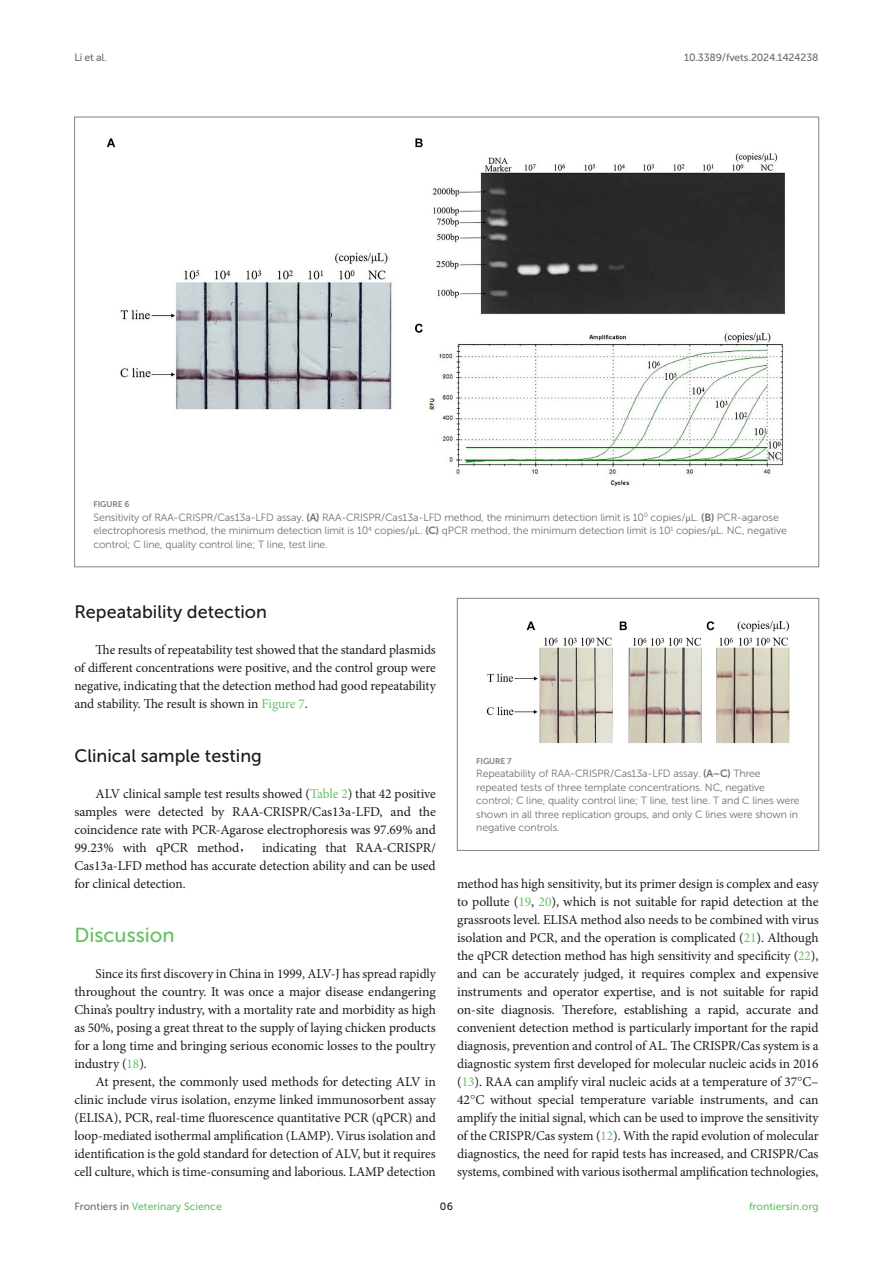
<style>
.page{position:relative;width:893px;height:1263px;background:#fff}
.page>*{position:absolute;margin:0;border:0;box-sizing:border-box;transform-origin:0 0}
.HEAD_1{font:20.25px "Museo Sans 500";color:#65c161}
.HEAD_2{font:18px "Museo Sans 500";color:#1b1c1b}
.TEXT{font:13.5px/18px "Minion Pro";letter-spacing:-.005em;color:#1b1c1b;text-align:justify}
.TEXT_FLUSH{font:13.5px/18px "Minion Pro";letter-spacing:-.005em;color:#1b1c1b;text-align:justify}
.FIG_LEG{font:10.5px/13.5px "Museo Sans 300";letter-spacing:-.01em;color:#706f70}
.t1{font:10.5px "Museo Sans 500";color:#65c161}
.t2{font:10.5px "Museo Sans 500";letter-spacing:-.015em;color:#706f70}
.t3{font:10.5px "Museo Sans 500";color:#1b1c1b}
.FIG_HD{font:8.25px "Museo Sans 700";letter-spacing:-.01em;color:#7e7f7f}
.s1{font-family:"Museo Sans 700"}
.s2{font-family:"STIX General"}
.s3{color:#65c161}
.s4{font-family:"Sim Sun"}
.s5{font-family:"STIX"}
.s6{color:#706f70}
</style>
<div class="page">
<img style="left:106px;top:138px;width:679px;height:349px">
<img style="left:486px;top:620px;width:304px;height:124px">
<div style="left:457px;top:598px;width:362px;height:252px;border:1px solid #808285"></div>
<p class="t2" style="left:74px;top:51px;width:34px">Li et al.</p>
<p class="t2" style="left:684px;top:51px;width:136px">10.3389/fvets.2024.1424238</p>
<p class="FIG_HD" style="left:94px;top:500px;width:37px">FIGURE 6</p>
<p class="FIG_LEG" style="left:94px;top:511px;width:695px">Sensitivity of RAA-CRISPR/Cas13a-LFD assay. <span class="s1">(A)</span> RAA-CRISPR/Cas13a-LFD method, the minimum detection limit is 10<sup>0</sup> copies/<span class="s2">μ</span>L. <span class="s1">(B)</span> PCR-agarose electrophoresis method, the minimum detection limit is 10<sup>4</sup> copies/<span class="s2">μ</span>L. <span class="s1">(C)</span> qPCR method, the minimum detection limit is 10<sup>1</sup> copies/<span class="s2">μ</span>L. NC, negative control; C line, quality control line; T line, test line.</p>
<p class="HEAD_2" style="left:74px;top:602px;width:194px">Repeatability detection</p>
<p class="TEXT_FLUSH" style="left:74px;top:641px;width:363px;text-indent:21px">The results of repeatability test showed that the standard plasmids of different concentrations were positive, and the control group were negative, indicating that the detection method had good repeatability and stability. The result is shown in <span class="s3">Figure 7</span>.</p>
<p class="HEAD_2" style="left:74px;top:746px;width:189px">Clinical sample testing</p>
<p class="TEXT_FLUSH" style="left:74px;top:785px;width:363px;text-indent:21px">ALV clinical sample test results showed (<span class="s3">Table 2</span>) that 42 positive samples were detected by RAA-CRISPR/Cas13a-LFD, and the coincidence rate with PCR-Agarose electrophoresis was 97.69% and 99.23% with qPCR method<span class="s4">，</span> indicating that RAA-CRISPR/ Cas13a-LFD method has accurate detection ability and can be used for clinical detection.</p>
<p class="HEAD_1" style="left:74px;top:924px;width:102px">Discussion</p>
<p class="TEXT_FLUSH" style="left:74px;top:965px;width:363px;text-indent:21px">Since its first discovery in China in 1999, ALV-J has spread rapidly throughout the country. It was once a major disease endangering China’s poultry industry, with a mortality rate and morbidity as high as 50%, posing a great threat to the supply of laying chicken products for a long time and bringing serious economic losses to the poultry industry (<span class="s3">18</span>).</p>
<p class="TEXT" style="left:74px;top:1073px;width:363px;text-indent:21px">At present, the commonly used methods for detecting ALV in clinic include virus isolation, enzyme linked immunosorbent assay (ELISA), PCR, real-time fluorescence quantitative PCR (qPCR) and loop-mediated isothermal amplification (LAMP). Virus isolation and identification is the gold standard for detection of ALV, but it requires cell culture, which is time-consuming and laborious. LAMP detection</p>
<p class="FIG_HD" style="left:476px;top:756px;width:37px">FIGURE 7</p>
<p class="FIG_LEG" style="left:476px;top:767px;width:325px">Repeatability of RAA-CRISPR/Cas13a-LFD assay. <span class="s1">(A–C)</span> Three repeated tests of three template concentrations. NC, negative control; C line, quality control line; T line, test line. T and C lines were shown in all three replication groups, and only C lines were shown in negative controls.</p>
<p class="TEXT" style="left:457px;top:875px;width:363px">method has high sensitivity, but its primer design is complex and easy to pollute (<span class="s3">19</span>, <span class="s3">20</span>), which is not suitable for rapid detection at the grassroots level. ELISA method also needs to be combined with virus isolation and PCR, and the operation is complicated (<span class="s3">21</span>). Although the qPCR detection method has high sensitivity and specificity (<span class="s3">22</span>), and can be accurately judged, it requires complex and expensive instruments and operator expertise, and is not suitable for rapid on-site diagnosis. Therefore, establishing a rapid, accurate and convenient detection method is particularly important for the rapid diagnosis, prevention and control of AL. The CRISPR/Cas system is a diagnostic system first developed for molecular nucleic acids in 2016 (<span class="s3">13</span>). RAA can amplify viral nucleic acids at a temperature of 37<span class="s5">°</span>C– 42<span class="s5">°</span>C without special temperature variable instruments, and can amplify the initial signal, which can be used to improve the sensitivity of the CRISPR/Cas system (<span class="s3">12</span>). With the rapid evolution of molecular diagnostics, the need for rapid tests has increased, and CRISPR/Cas systems, combined with various isothermal amplification technologies,</p>
<p class="t1" style="left:74px;top:1200px;width:149px"><span class="s6">Frontiers in</span> Veterinary Science</p>
<p class="t3" style="left:440px;top:1200px;width:15px">06</p>
<p class="t1" style="left:749px;top:1200px;width:71px">frontiersin.org</p>
</div>
